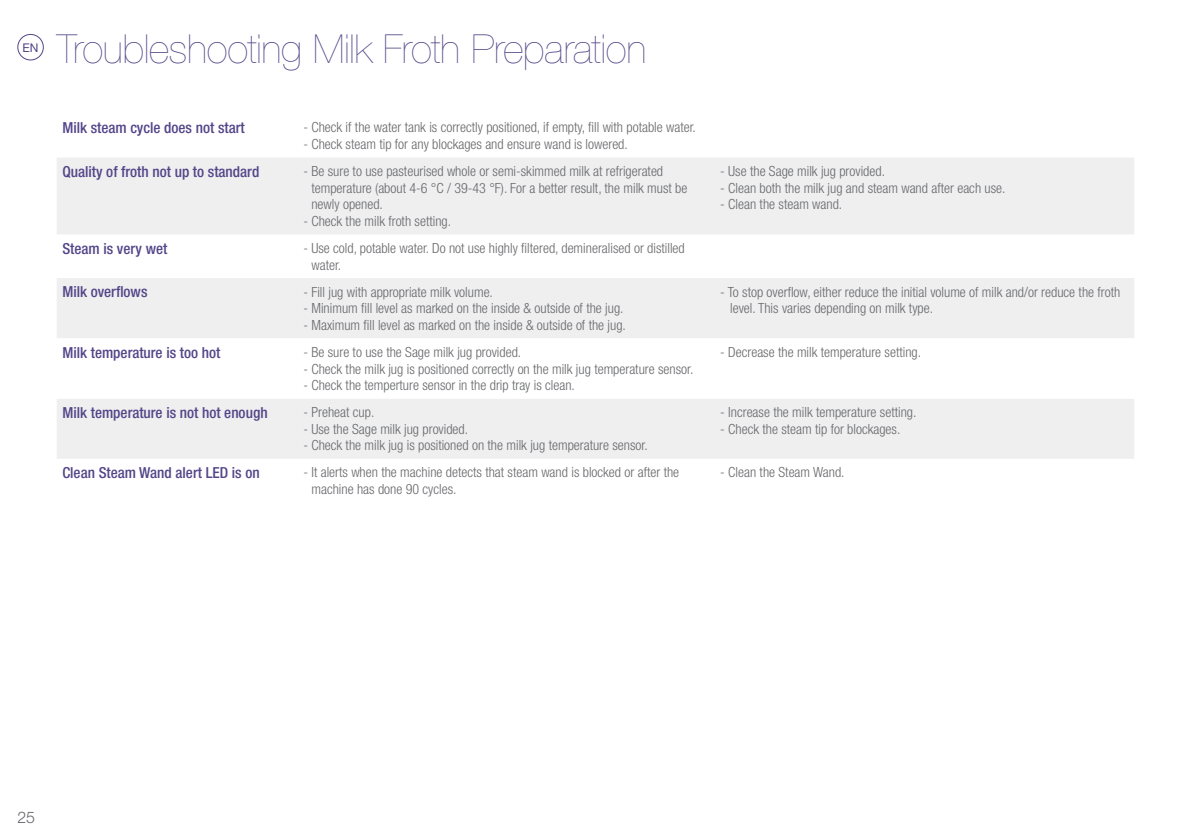
<style>
.page{position:relative;width:1191px;height:840px;background:#fff}
.page>*{position:absolute;margin:0;border:0;box-sizing:border-box;transform-origin:0 0}
.t1{font:200 40px "Helvetica Neue LT Pro";letter-spacing:-.005em;color:#534588}
.t2{font:300 16px "Helvetica Neue LT Std";color:#67686b}
.t3{font:500 condensed 15.2px "Helvetica Neue LT Std";color:#534588}
.t4{font:300 condensed 14px/16.6px "Helvetica Neue LT Std";color:#67686b}
.t5{font:12px "Helvetica Neue LT Pro";color:#534588}
</style>
<div class="page">
<div style="left:17px;top:34px;width:27px;height:26px;border:1px solid #534588;border-radius:50%"></div>
<svg style="left:57px;top:158px;width:1077px;height:180px;fill:#efeff0"></svg>
<div style="left:57px;top:399px;width:1077px;height:60px;background:#efeff0"></div>
<p class="t5" style="left:23px;top:40px;width:17px">EN</p>
<h1 class="t1" style="left:57px;top:25px;width:591px">Troubleshooting Milk Froth Preparation</h1>
<p class="t3" style="left:62px;top:119px;width:184px">Milk steam cycle does not start</p>
<p class="t4" style="left:303px;top:119px;width:394px">- Check if the water tank is correctly positioned, if empty, fill with potable water.</p>
<p class="t4" style="left:303px;top:136px;width:326px">- Check steam tip for any blockages and ensure wand is lowered.</p>
<p class="t3" style="left:62px;top:162px;width:198px">Quality of froth not up to standard</p>
<p class="t4" style="left:311px;top:163px;width:377px;text-indent:-8px">- Be sure to use pasteurised whole or semi-skimmed milk at refrigerated temperature (about 4-6 °C / 39-43 °F). For a better result, the milk must be newly opened.</p>
<p class="t4" style="left:303px;top:212px;width:149px">- Check the milk froth setting.</p>
<p class="t3" style="left:62px;top:239px;width:106px">Steam is very wet</p>
<p class="t4" style="left:311px;top:239px;width:375px;text-indent:-8px">- Use cold, potable water. Do not use highly filtered, demineralised or distilled water.</p>
<p class="t3" style="left:62px;top:283px;width:87px">Milk overflows</p>
<p class="t4" style="left:303px;top:283px;width:191px">- Fill jug with appropriate milk volume.</p>
<p class="t4" style="left:303px;top:300px;width:322px">- Minimum fill level as marked on the inside &amp; outside of the jug.</p>
<p class="t4" style="left:303px;top:316px;width:324px">- Maximum fill level as marked on the inside &amp; outside of the jug.</p>
<p class="t3" style="left:62px;top:343px;width:159px">Milk temperature is too hot</p>
<p class="t4" style="left:303px;top:343px;width:219px">- Be sure to use the Sage milk jug provided.</p>
<p class="t4" style="left:303px;top:360px;width:391px">- Check the milk jug is positioned correctly on the milk jug temperature sensor.</p>
<p class="t4" style="left:303px;top:376px;width:273px">- Check the temperture sensor in the drip tray is clean.</p>
<p class="t3" style="left:62px;top:403px;width:207px">Milk temperature is not hot enough</p>
<p class="t4" style="left:303px;top:403px;width:72px">- Preheat cup.</p>
<p class="t4" style="left:303px;top:420px;width:166px">- Use the Sage milk jug provided.</p>
<p class="t4" style="left:303px;top:437px;width:346px">- Check the milk jug is positioned on the milk jug temperature sensor.</p>
<p class="t4" style="left:720px;top:163px;width:166px">- Use the Sage milk jug provided.</p>
<p class="t4" style="left:720px;top:179px;width:287px">- Clean both the milk jug and steam wand after each use.</p>
<p class="t4" style="left:720px;top:196px;width:124px">- Clean the steam wand.</p>
<p class="t4" style="left:730px;top:283px;width:391px;text-indent:-10px">- To stop overflow, either reduce the initial volume of milk and/or reduce the froth level. This varies depending on milk type.</p>
<p class="t4" style="left:720px;top:343px;width:202px">- Decrease the milk temperature setting.</p>
<p class="t4" style="left:720px;top:403px;width:198px">- Increase the milk temperature setting.</p>
<p class="t4" style="left:720px;top:420px;width:182px">- Check the steam tip for blockages.</p>
<p class="t3" style="left:62px;top:463px;width:199px">Clean Steam Wand alert LED is on</p>
<p class="t4" style="left:311px;top:464px;width:369px;text-indent:-8px">- It alerts when the machine detects that steam wand is blocked or after the machine has done 90 cycles.</p>
<p class="t4" style="left:720px;top:464px;width:126px">- Clean the Steam Wand.</p>
<p class="t2" style="left:17px;top:807px;width:19px">25</p>
</div>
